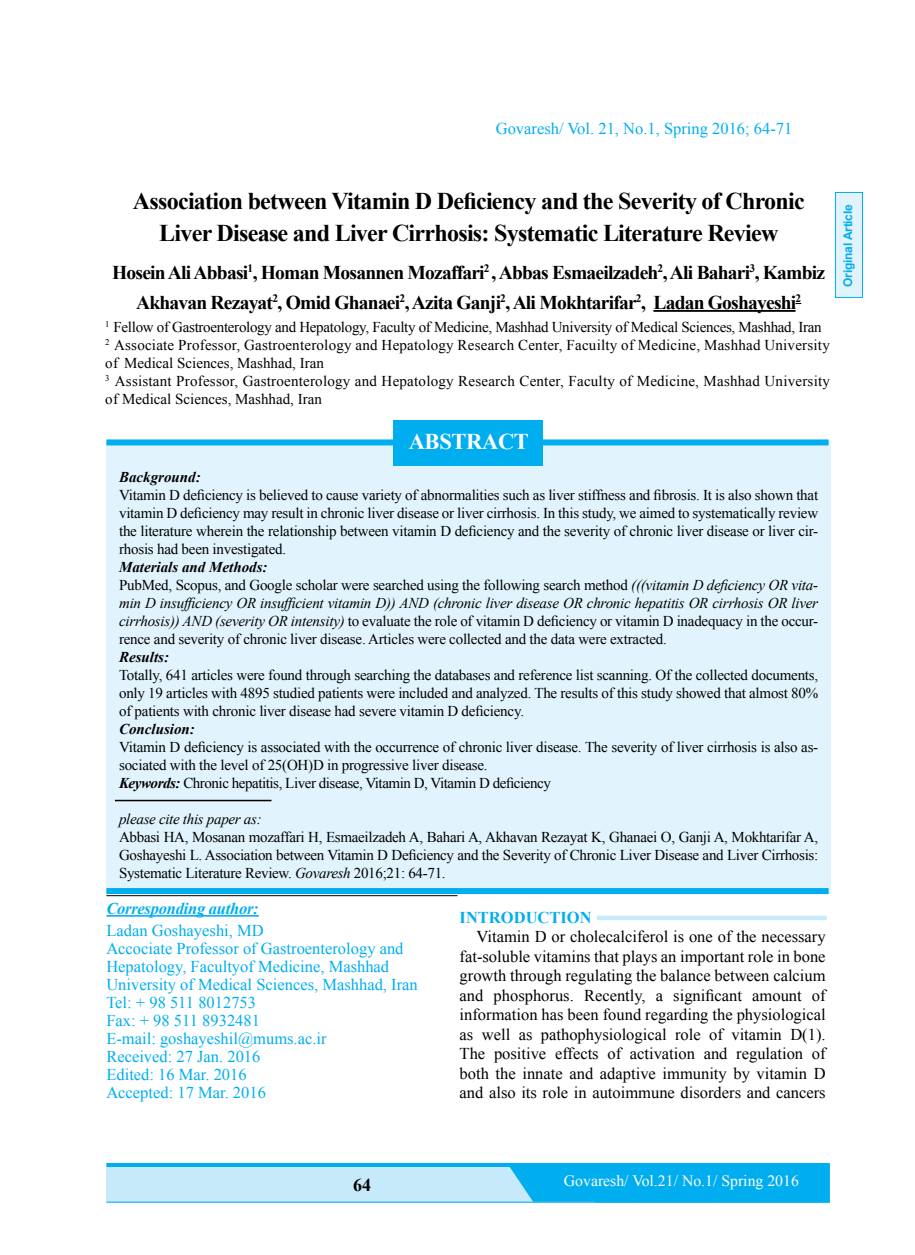
<style>
.page{position:relative;width:915px;height:1255px;background:#fff}
.page>*{position:absolute;margin:0;border:0;box-sizing:border-box;transform-origin:0 0}
.t1{font:700 24px/31.5px "Times New Roman";letter-spacing:-.03em;color:#000;text-align:center}
.t2{font:700 22.5px "Times New Roman";letter-spacing:-.015em;color:#fff}
.t3{font:700 19.5px "Times New Roman";letter-spacing:-.04em;color:#000}
.t4{font:700 18px "Times New Roman";color:#000}
.t5{font:16.5px/19.5px "Times New Roman";color:#000;text-align:right}
.t6{font:16.5px/18px "Times New Roman";color:#00aeef}
.t7{font:italic 700 16.5px "Times New Roman";letter-spacing:-.015em;color:#00aeef}
.t8{font:700 16.5px "Times New Roman";color:#00aeef}
.t9{font:15.75px "Times New Roman";color:#fff}
.t10{font:15px/18px "Times New Roman";letter-spacing:-.015em;color:#000;text-align:justify}
.t11{font:15px "Times New Roman";letter-spacing:.015em;color:#000}
.t12{font:italic 15px "Times New Roman";letter-spacing:-.015em;color:#000}
.t13{font:italic 700 15px "Times New Roman";color:#000}
.t14{font:700 12px "Arial";letter-spacing:-.015em;color:#00aeef}
.t15{font:700 11.4px "Times New Roman";color:#000}
.t16{font:8.7px "Times New Roman";color:#000}
.s1{font-style:italic}
.s2{font-weight:700;font-style:italic}
</style>
<div class="page">
<div style="left:106px;top:1162px;width:723px;height:5px;background:#00aeef"></div>
<div style="left:106px;top:1167px;width:723px;height:35px;background:#c7eafb"></div>
<hr style="left:106px;top:1201px;width:723px;height:1px;background:#00aeef">
<div style="left:508px;top:1167px;width:321px;height:35px;background:#00aeef"></div>
<div style="left:834px;top:192px;width:28px;height:106px;background:#e1f4fd;border:1px solid #00aeef"></div>
<hr style="left:106px;top:915px;width:153px;height:1px;background:#00aeef">
<hr style="left:106px;top:895px;width:351px;height:1px;background:#000">
<div style="left:106px;top:440px;width:724px;height:453px;background:#e1f4fd"></div>
<div style="left:106px;top:888px;width:722px;height:6px;background:#00aeef"></div>
<div style="left:106px;top:439px;width:722px;height:6px;background:#00aeef"></div>
<div style="left:392px;top:420px;width:150px;height:45px;background:#00aeef"></div>
<div style="left:596px;top:915px;width:230px;height:5px;background:#c7eafb"></div>
<hr style="left:115px;top:799px;width:156px;height:2px;background:#000">
<hr style="left:653px;top:310px;width:142px;height:2px;background:#000">
<p class="t6" style="left:495px;top:119px;width:298px">Govaresh/ Vol. 21, No.1, Spring 2016; 64-71</p>
<h1 class="t1" style="left:133px;top:185px;width:673px">Association between Vitamin D Deficiency and the Severity of Chronic<br>Liver Disease and Liver Cirrhosis: Systematic Literature Review</h1>
<h3 class="t3" style="left:112px;top:259px;width:714px">Hosein AliAbbasi , Homan Mosannen Mozaffari ,<sup>2</sup> Abbas Esmaeilzadeh ,Ali Bahari , Kambiz</h3>
<p class="t15" style="left:247px;top:260px;width:7px">1</p>
<p class="t15" style="left:657px;top:260px;width:7px">2</p>
<p class="t15" style="left:749px;top:260px;width:7px">3</p>
<p class="t15" style="left:272px;top:290px;width:7px">2</p>
<p class="t15" style="left:399px;top:290px;width:7px">2</p>
<p class="t15" style="left:500px;top:290px;width:7px">2</p>
<p class="t15" style="left:635px;top:290px;width:7px">2</p>
<p class="t15" style="left:795px;top:290px;width:7px">2</p>
<h3 class="t3" style="left:136px;top:289px;width:661px">Akhavan Rezayat , Omid Ghanaei ,Azita Ganji ,Ali Mokhtarifar , Ladan Goshayeshi</h3>
<p class="t16" style="left:105px;top:318px;width:6px">1</p>
<p class="t10" style="left:113px;top:317px;width:709px">Fellow of Gastroenterology and Hepatology, Faculty of Medicine, Mashhad University of Medical Sciences, Mashhad, Iran</p>
<p class="t16" style="left:105px;top:336px;width:6px">2</p>
<p class="t11" style="left:114px;top:334px;width:717px">Associate Professor, Gastroenterology and Hepatology Research Center, Facuilty of Medicine, Mashhad University</p>
<p class="t10" style="left:105px;top:353px;width:220px">of Medical Sciences, Mashhad, Iran</p>
<p class="t10" style="left:105px;top:389px;width:218px">of Medical Sciences, Mashhad, Iran</p>
<p class="t16" style="left:105px;top:372px;width:6px">3</p>
<p class="t11" style="left:115px;top:370px;width:716px">Assistant Professor, Gastroenterology and Hepatology Research Center, Faculty of Medicine, Mashhad University</p>
<h2 class="t2" style="left:408px;top:426px;width:122px">ABSTRACT</h2>
<p class="t13" style="left:119px;top:466px;width:83px">Background:</p>
<p class="t10" style="left:119px;top:486px;width:700px">Vitamin D deficiency is believed to cause variety of abnormalities such as liver stiffness and fibrosis isIt. also shown that vitamin D deficiency may result in chronic liver disease or liver cirrhosis In. this study, we aimed to systematically review</p>
<p class="t10" style="left:119px;top:540px;width:169px">rhosis had been investigated.</p>
<p class="t10" style="left:119px;top:522px;width:700px">the literature wherein the relationship between vitamin D deficiency and the severity of chronic liver disease or liver cir-</p>
<p class="t13" style="left:119px;top:556px;width:150px">Materials and Methods:</p>
<p class="t12" style="left:119px;top:592px;width:700px">min D insufficiency OR insufficient vitamin D)) AND (chronic liver disease OR chronic hepatitis OR cirrhosis OR liver</p>
<p class="t10" style="left:119px;top:576px;width:700px">PubMed, Scopus, and Google scholar were searched using the following search method <span class="s1">(((vitamin D deficiency OR vita-</span></p>
<p class="t10" style="left:119px;top:612px;width:700px"><span class="s1">cirrhosis)) AND (severity OR intensity)</span> to evaluate the role of vitamin D deficiency or vitamin D inadequacy in the occur-</p>
<p class="t13" style="left:119px;top:646px;width:52px">Results:</p>
<p class="t10" style="left:119px;top:666px;width:700px">Totally, 641 articles were found through searching the databases and reference list scanning. Of the collected documents, only 19 articles with 4895 studied patients were included and analyzed. The results of this study showed that almost 80% of patients with chronic liver disease had severe vitamin D deficiency.</p>
<p class="t13" style="left:119px;top:718px;width:77px">Conclusion:</p>
<p class="t10" style="left:119px;top:756px;width:370px">sociated with the level of 25(OH D) in progressive liver disease.</p>
<p class="t10" style="left:119px;top:630px;width:549px">rence and severity of chronic liver disease. Articles were collected and the data were extracted.</p>
<p class="t10" style="left:119px;top:738px;width:700px">Vitamin D deficiency is associated with the occurrence of chronic liver disease. The severity of liver cirrhosis is also as-</p>
<p class="t10" style="left:119px;top:774px;width:433px"><span class="s2">Keywords:</span> Chronic hepatitis, Liver disease, Vitamin D, Vitamin D deficiency</p>
<p class="t12" style="left:119px;top:808px;width:144px">please cite this paper as:</p>
<p class="t10" style="left:119px;top:828px;width:700px">Abbasi HA, Mosanan mozaffari H, Esmaeilzadeh A, Bahari A, Akhavan Rezayat K, Ghanaei O, Ganji A, Mokhtarifar A, Goshayeshi .L Association between Vitamin D Deficiency and the Severity of Chronic Liver Disease and Liver Cirrhosis:<br>Systematic Literature Review. <span class="s1">Govaresh</span> 2016;21: 64-71.</p>
<p class="t7" style="left:106px;top:897px;width:154px">Corresponding author:</p>
<p class="t6" style="left:106px;top:921px;width:313px">Ladan Goshayeshi, MD<br>Accociate Professor of Gastroenterology and<br>Hepatology, Facultyof Medicine, Mashhad<br>University of Medical Sciences, Mashhad, Iran<br>Tel +: 98 511 8012753<br>Fax +: 98 511 8932481<br>E-mail: goshayeshil@mums.ac i r.<br>Received: 27 Jan. 2016<br>Edited: 16 Mar. 2016<br>Accepted: 17 Mar. 2016</p>
<p class="t8" style="left:459px;top:905px;width:19px">Introduction</p>
<p class="t5" style="left:459px;top:926px;width:367px">Vitamin D or cholecalciferol is one of the necessary fat-soluble vitamins that plays an important role in bone growth through regulating the balance between calcium of</p>
<p class="t5" style="left:459px;top:985px;width:25px">and</p>
<p class="t5" style="left:459px;top:1004px;width:367px">information has been found regarding the physiological</p>
<p class="t5" style="left:790px;top:1024px;width:37px">D . (1)</p>
<p class="t5" style="left:493px;top:985px;width:82px">phosphorus.</p>
<p class="t5" style="left:583px;top:985px;width:63px">Recently,</p>
<p class="t5" style="left:673px;top:985px;width:70px">significant</p>
<p class="t5" style="left:752px;top:985px;width:51px">amount</p>
<p class="t5" style="left:655px;top:985px;width:9px">a</p>
<p class="t5" style="left:481px;top:1024px;width:30px">well</p>
<p class="t5" style="left:540px;top:1024px;width:127px">pathophysiological</p>
<p class="t5" style="left:674px;top:1024px;width:27px">role</p>
<p class="t5" style="left:731px;top:1024px;width:52px">vitamin</p>
<p class="t5" style="left:709px;top:1024px;width:15px">of</p>
<p class="t5" style="left:459px;top:1024px;width:15px">as</p>
<p class="t5" style="left:518px;top:1024px;width:15px">as</p>
<p class="t5" style="left:459px;top:1043px;width:367px;text-align:left">The<br>both the innate and adaptive immunity by vitamin D and also its role in autoimmune disorders and cancers</p>
<p class="t5" style="left:494px;top:1043px;width:54px">positive</p>
<p class="t5" style="left:629px;top:1043px;width:67px">activation</p>
<p class="t5" style="left:703px;top:1043px;width:25px">and</p>
<p class="t5" style="left:736px;top:1043px;width:68px">regulation</p>
<p class="t5" style="left:555px;top:1043px;width:45px">effects</p>
<p class="t5" style="left:607px;top:1043px;width:15px">of</p>
<p class="t5" style="left:811px;top:1043px;width:15px">of</p>
<p class="t14" style="left:839px;top:287px;width:84px;rotate:-90deg">Original Article</p>
<p class="t4" style="left:353px;top:1172px;width:19px">64</p>
<p class="t9" style="left:563px;top:1170px;width:236px">Govaresh/ Vol.21/ No.1/ Spring 2016</p>
</div>
